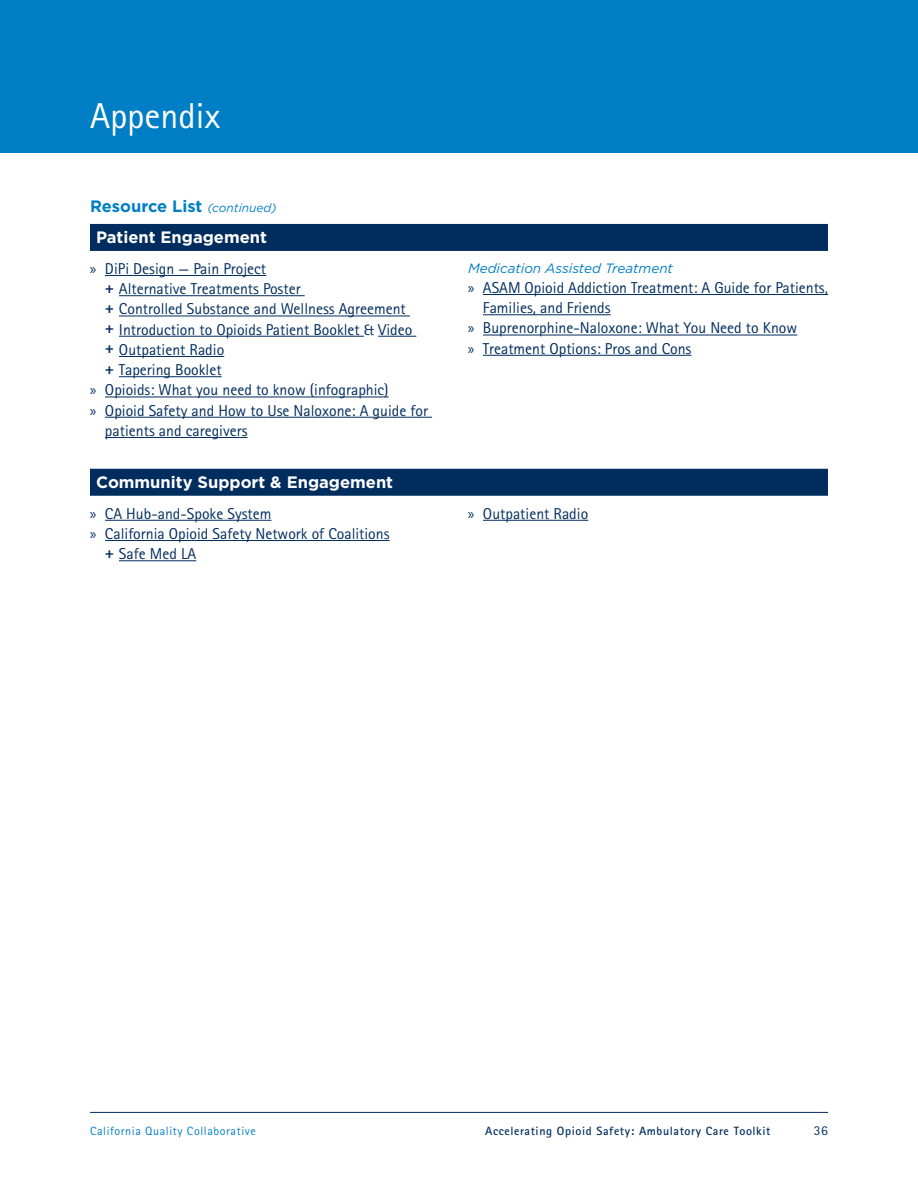
<style>
.page{position:relative;width:918px;height:1188px;background:#fff}
.page>*{position:absolute;margin:0;border:0;box-sizing:border-box;transform-origin:0 0}
.t1{font:36px "Rotis Sans Serif";color:#fff}
.t2{font:700 16.5px "Gotham";color:#fff}
.t3{font:700 16.5px "Gotham";color:#007ec5}
.t4{font:15.75px "Rotis Sans Serif";color:#002d5e}
.t5{font:italic 13.5px "Gotham";color:#007ec5}
.t6{font:13.5px "Rotis Sans Serif";color:#002d5e}
.t7{font:700 12px "Rotis Sans Serif";letter-spacing:.05em;color:#002d5e}
.t8{font:12px "Rotis Sans Serif";letter-spacing:.05em;color:#007ec5}
.s1{font-weight:400;font-style:italic;font-size:12px}
.s2{font-family:"Myriad Pro"}
.s3{font-weight:800}
</style>
<div class="page">
<hr style="left:90px;top:1112px;width:738px;height:1px;background:#002d5e">
<div style="left:90px;top:224px;width:738px;height:27px;background:#002d5e"></div>
<div style="left:0;top:0;width:918px;height:153px;background:#007ec5"></div>
<hr style="left:105px;top:275px;width:161px;height:1px;background:#002d5e">
<hr style="left:119px;top:295px;width:186px;height:1px;background:#002d5e">
<hr style="left:119px;top:316px;width:291px;height:1px;background:#002d5e">
<hr style="left:119px;top:336px;width:245px;height:1px;background:#002d5e">
<hr style="left:378px;top:336px;width:38px;height:1px;background:#002d5e">
<hr style="left:119px;top:356px;width:105px;height:1px;background:#002d5e">
<hr style="left:119px;top:376px;width:103px;height:1px;background:#002d5e">
<hr style="left:105px;top:397px;width:284px;height:1px;background:#002d5e">
<hr style="left:105px;top:417px;width:327px;height:1px;background:#002d5e">
<hr style="left:105px;top:437px;width:143px;height:1px;background:#002d5e">
<hr style="left:483px;top:294px;width:345px;height:1px;background:#002d5e">
<hr style="left:483px;top:314px;width:128px;height:1px;background:#002d5e">
<hr style="left:483px;top:335px;width:314px;height:1px;background:#002d5e">
<hr style="left:483px;top:355px;width:208px;height:1px;background:#002d5e">
<div style="left:90px;top:469px;width:738px;height:27px;background:#002d5e"></div>
<hr style="left:105px;top:520px;width:166px;height:1px;background:#002d5e">
<hr style="left:105px;top:540px;width:285px;height:1px;background:#002d5e">
<hr style="left:119px;top:560px;width:77px;height:1px;background:#002d5e">
<hr style="left:483px;top:520px;width:105px;height:1px;background:#002d5e">
<h1 class="t1" style="left:90px;top:95px;width:132px">Appendix</h1>
<p class="t3" style="left:90px;top:196px;width:188px">Resource List <span class="s1">(continued)</span></p>
<p class="t2" style="left:96px;top:228px;width:172px">Patient Engagement</p>
<p class="t4" style="left:90px;top:259px;width:178px"><span class="s2">»</span> DiPi Design — Pain Project</p>
<p class="t4" style="left:105px;top:280px;width:197px"><span class="s3">+</span> Alternative Treatments Poster</p>
<p class="t4" style="left:105px;top:300px;width:302px"><span class="s3">+</span> Controlled Substance and Wellness Agreement</p>
<p class="t4" style="left:105px;top:320px;width:309px"><span class="s3">+</span> Introduction to Opioids Patient Booklet &amp; Video</p>
<p class="t4" style="left:105px;top:340px;width:121px"><span class="s3">+</span> Outpatient Radio</p>
<p class="t4" style="left:105px;top:360px;width:118px"><span class="s3">+</span> Tapering Booklet</p>
<p class="t4" style="left:90px;top:381px;width:300px"><span class="s2">»</span> Opioids: What you need to know (infographic)</p>
<p class="t4" style="left:90px;top:401px;width:340px"><span class="s2">»</span> Opioid Safety and How to Use Naloxone: A guide for</p>
<p class="t4" style="left:105px;top:421px;width:144px">patients and caregivers</p>
<p class="t2" style="left:96px;top:473px;width:299px">Community Support &amp; Engagement</p>
<p class="t4" style="left:90px;top:504px;width:183px"><span class="s2">»</span> CA Hub-and-Spoke System</p>
<p class="t4" style="left:90px;top:524px;width:301px"><span class="s2">»</span> California Opioid Safety Network of Coalitions</p>
<p class="t4" style="left:105px;top:545px;width:93px"><span class="s3">+</span> Safe Med LA</p>
<p class="t5" style="left:468px;top:260px;width:207px">Medication Assisted Treatment</p>
<p class="t4" style="left:468px;top:278px;width:361px"><span class="s2">»</span> ASAM Opioid Addiction Treatment: A Guide for Patients,</p>
<p class="t4" style="left:483px;top:299px;width:129px">Families, and Friends</p>
<p class="t4" style="left:468px;top:319px;width:331px"><span class="s2">»</span> Buprenorphine-Naloxone: What You Need to Know</p>
<p class="t4" style="left:468px;top:339px;width:225px"><span class="s2">»</span> Treatment Options: Pros and Cons</p>
<p class="t4" style="left:468px;top:504px;width:122px"><span class="s2">»</span> Outpatient Radio</p>
<p class="t8" style="left:90px;top:1124px;width:167px">California Quality Collaborative</p>
<p class="t7" style="left:485px;top:1124px;width:287px">Accelerating Opioid Safety: Ambulatory Care Toolkit</p>
<p class="t6" style="left:814px;top:1123px;width:16px">36</p>
</div>
